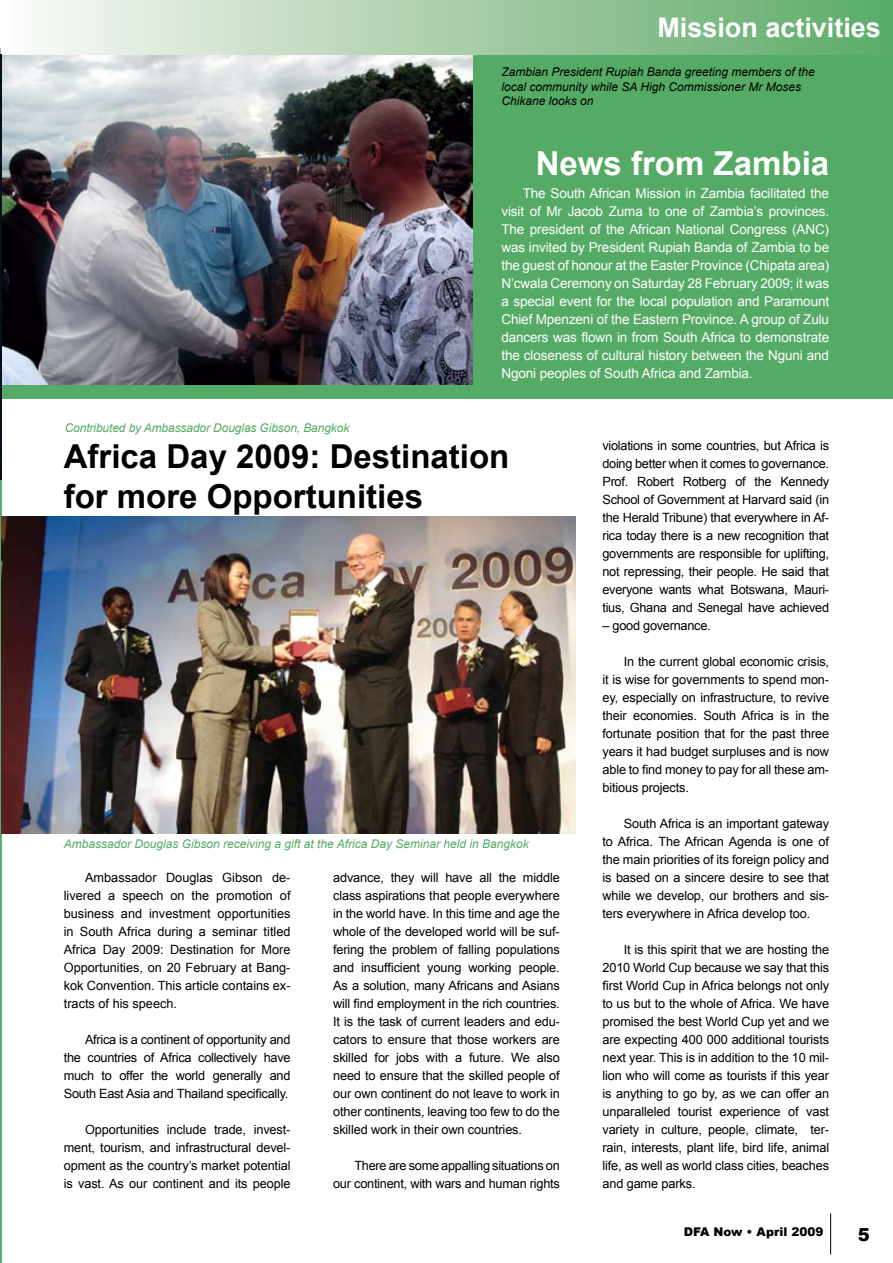
<style>
.page{position:relative;width:893px;height:1263px;background:#fff}
.page>*{position:absolute;margin:0;border:0;box-sizing:border-box;transform-origin:0 0}
.t1{font:700 33px/39.6px "Arial";color:#000}
.t2{font:700 33px "Arial";color:#fff}
.t3{font:700 27px "Arial";color:#fff}
.t4{font:900 18px "Arial";color:#000}
.t5{font:13.5px/18px "Arial";letter-spacing:-.01em;color:#fff;text-align:justify}
.t6{font:12.75px/18px "Arial";letter-spacing:-.01em;color:#000;text-align:justify}
.t7{font:italic 12px "Arial";color:#55ab65}
.t8{font:italic 12px/14.4px "Arial";color:#000}
.t9{font:900 12px "Arial";color:#000}
</style>
<div class="page">
<div style="left:0;top:54px;width:893px;height:344px;background:#55ab65"></div>
<img style="left:2px;top:54px;width:471px;height:330px">
<svg style="left:0;top:48px;width:2px;height:1215px;background:#46764d"></svg>
<hr style="left:830px;top:1213px;width:1px;height:41px;background:#000">
<div style="left:2px;top:0;width:891px;height:54px;background:linear-gradient(to right,#fcf9f7,#5ba865)"></div>
<img style="left:2px;top:516px;width:573px;height:318px">
<img style="left:0;top:54px;width:1px;height:426px">
<h2 class="t3" style="left:657px;top:10px;width:225px">Mission activities</h2>
<p class="t8" style="left:501px;top:65px;width:315px">Zambian President Rupiah Banda greeting members of the local community while SA High Commissioner Mr Moses<br>Chikane looks on</p>
<p class="t7" style="left:65px;top:420px;width:286px">Contributed by Ambassador Douglas Gibson, Bangkok</p>
<h1 class="t2" style="left:536px;top:142px;width:295px">News from Zambia</h1>
<p class="t5" style="left:501px;top:184px;width:329px;text-indent:21px">The South African Mission in Zambia facilitated the visit of Mr Jacob Zuma to one of Zambia’s provinces.<br>The president of the African National Congress (ANC) was invited by President Rupiah Banda of Zambia to be the guest of honour at the Easter Province (Chipata area)<br>N’cwala Ceremony on Saturday 28 February 2009; it was a special event for the local population and Paramount Chief Mpenzeni of the Eastern Province. A group of Zulu dancers was flown in from South Africa to demonstrate the closeness of cultural history between the Nguni and Ngoni peoples of South Africa and Zambia.</p>
<h1 class="t1" style="left:64px;top:438px;width:447px">Africa Day 2009: Destination for more Opportunities</h1>
<p class="t7" style="left:64px;top:836px;width:467px">Ambassador Douglas Gibson receiving a gift at the Africa Day Seminar held in Bangkok</p>
<p class="t6" style="left:64px;top:869px;width:228px;text-indent:21px">Ambassador Douglas Gibson de&shy;livered a speech on the promotion of business and investment opportunities in South Africa during a seminar titled Africa Day 2009: Destination for More Opportunities, on 20 February at Bang&shy;kok Convention. This article contains ex&shy;tracts of his speech.</p>
<p class="t6" style="left:64px;top:1031px;width:228px;text-indent:21px">Africa is a continent of opportunity and the countries of Africa collectively have much to offer the world generally and South East Asia and Thailand specifically.</p>
<p class="t6" style="left:64px;top:1121px;width:228px;text-indent:21px">Opportunities include trade, invest&shy;ment, tourism, and infrastructural devel&shy;opment as the country’s market potential is vast. As our continent and its people</p>
<p class="t6" style="left:333px;top:869px;width:228px">advance, they will have all the middle class aspirations that people everywhere in the world have. In this time and age the whole of the developed world will be suf&shy;fering the problem of falling populations and insufficient young working people.<br>As a solution, many Africans and Asians will find employment in the rich countries.<br>It is the task of current leaders and edu&shy;cators to ensure that those workers are skilled for jobs with a future. We also need to ensure that the skilled people of our own continent do not leave to work in other continents, leaving too few to do the skilled work in their own countries.</p>
<p class="t6" style="left:333px;top:1157px;width:228px;text-align:right">There are some appalling situations on<br>our continent, with wars and human rights</p>
<p class="t6" style="left:602px;top:437px;width:228px">violations in some countries, but Africa is doing better when it comes to governance.<br>Prof. Robert Rotberg of the Kennedy School of Government at Harvard said (in the Herald Tribune) that everywhere in Af&shy;rica today there is a new recognition that governments are responsible for uplifting, not repressing, their people. He said that everyone wants what Botswana, Mauri&shy;tius, Ghana and Senegal have achieved</p>
<p class="t6" style="left:602px;top:617px;width:110px">– good governance.</p>
<p class="t6" style="left:602px;top:653px;width:228px;text-indent:21px">In the current global economic crisis, it is wise for governments to spend mon&shy;ey, especially on infrastructure, to revive their economies. South Africa is in the fortunate position that for the past three years it had budget surpluses and is now able to find money to pay for all these am&shy;bitious projects.</p>
<p class="t6" style="left:602px;top:815px;width:228px;text-indent:21px">South Africa is an important gateway to Africa. The African Agenda is one of the main priorities of its foreign policy and is based on a sincere desire to see that while we develop, our brothers and sis&shy;ters everywhere in Africa develop too.</p>
<p class="t6" style="left:602px;top:941px;width:228px;text-indent:21px">It is this spirit that we are hosting the 2010 World Cup because we say that this first World Cup in Africa belongs not only to us but to the whole of Africa. We have promised the best World Cup yet and we are expecting 400 000 additional tourists next year. This is in addition to the 10 mil&shy;lion who will come as tourists if this year is anything to go by, as we can offer an unparalleled tourist experience of vast variety in culture, people, climate, ter&shy;rain, interests, plant life, bird life, animal life, as well as world class cities, beaches and game parks.</p>
<p class="t9" style="left:684px;top:1223px;width:141px">DFA Now • April 2009</p>
<h3 class="t4" style="left:858px;top:1221px;width:14px">5</h3>
</div>
